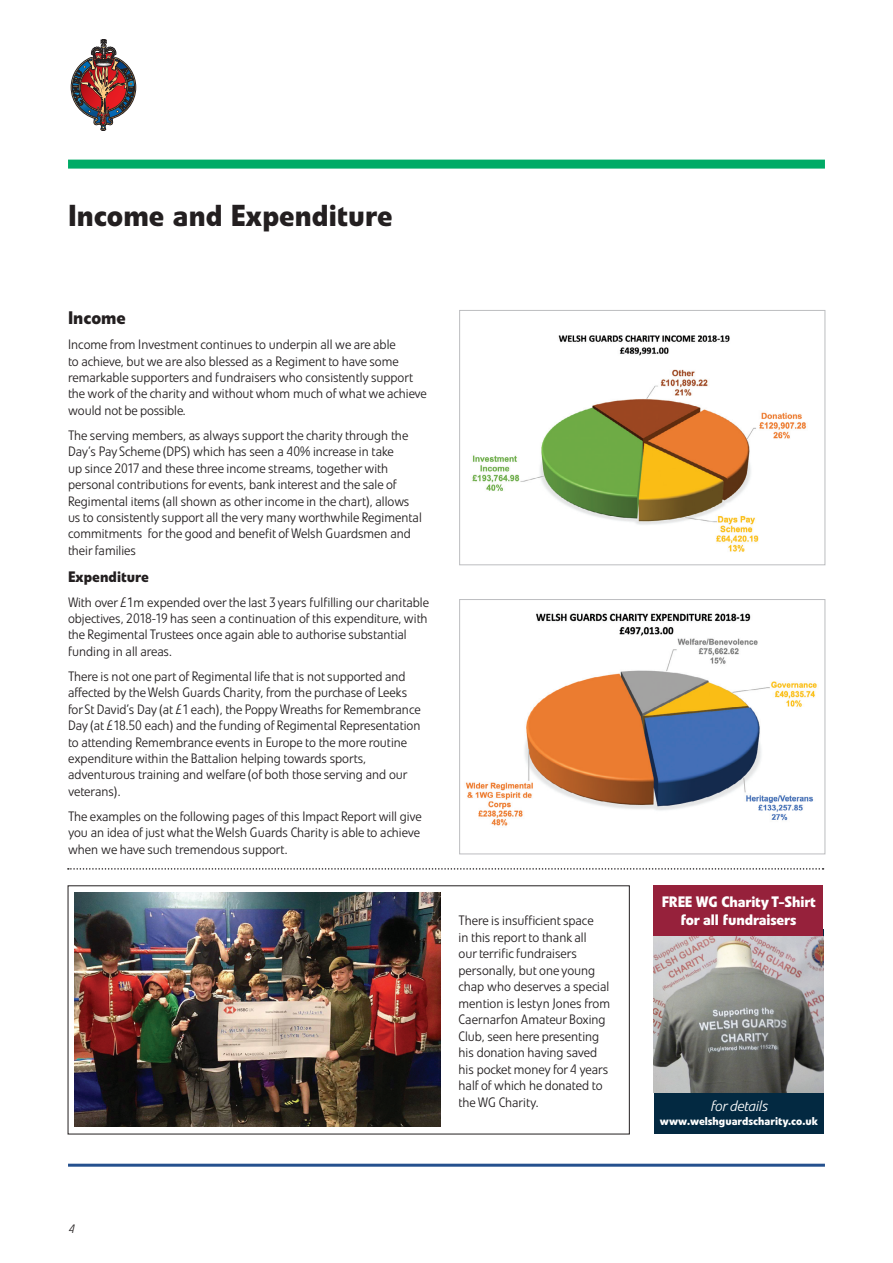
<style>
.page{position:relative;width:893px;height:1263px;background:#fff}
.page>*{position:absolute;margin:0;border:0;box-sizing:border-box;transform-origin:0 0}
.t1{font:700 30px "Evo BQ";color:#231f20}
.t2{font:700 18px "Evo BQ";color:#231f20}
.t3{font:700 15px "Evo BQ";letter-spacing:-.01em;color:#fff}
.t4{font:700 15px "Evo BQ";color:#231f20}
.t5{font:italic 300 15px "Evo BQ";color:#fff}
.t6{font:300 13.5px/16.5px "Evo BQ";color:#231f20}
.t7{font:italic 300 12px "Evo BQ";color:#231f20}
.t8{font:700 11.25px "Evo BQ";color:#fff}
</style>
<div class="page">
<hr style="left:68px;top:1164px;width:757px;height:3px;background:#24508e">
<div style="left:68px;top:160px;width:757px;height:9px;background:#00ab66"></div>
<img style="left:71px;top:39px;width:65px;height:92px">
<img style="left:472px;top:335px;width:335px;height:217px">
<div style="left:459px;top:310px;width:366px;height:255px;border:1px solid #bcbdc0"></div>
<img style="left:465px;top:613px;width:352px;height:213px">
<div style="left:459px;top:599px;width:366px;height:255px;border:1px solid #bcbdc0"></div>
<div style="left:654px;top:929px;width:170px;height:205px;background:#032941"></div>
<div style="left:654px;top:885px;width:169px;height:77px;background:#96213b"></div>
<img style="left:654px;top:937px;width:169px;height:155px">
<svg style="left:68px;top:868px;width:755px;height:2px"></svg>
<img style="left:74px;top:893px;width:366px;height:234px">
<h1 class="t1" style="left:68px;top:197px;width:326px">Income and Expenditure</h1>
<h2 class="t2" style="left:68px;top:307px;width:59px">Income</h2>
<p class="t6" style="left:68px;top:336px;width:360px">Income from Investment continues to underpin all we are able<br>to achieve, but we are also blessed as a Regiment to have some remarkable supporters and fundraisers who consistently support the work of the charity and without whom much of what we achieve would not be possible.</p>
<p class="t6" style="left:68px;top:427px;width:355px">The serving members, as always support the charity through the Day’s Pay Scheme (DPS) which has seen a 40% increase in take<br>up since 2017 and these three income streams, together with personal contributions for events, bank interest and the sale of Regimental items (all shown as other income in the chart), allows us to consistently support all the very many worthwhile Regimental commitments for the good and benefit of Welsh Guardsmen and their families</p>
<p class="t4" style="left:68px;top:567px;width:83px">Expenditure</p>
<p class="t6" style="left:68px;top:594px;width:363px">With over £1m expended over the last 3 years fulfilling our charitable objectives, 2018-19 has seen a continuation of this expenditure, with the Regimental Trustees once again able to authorise substantial funding in all areas.</p>
<p class="t6" style="left:68px;top:668px;width:354px">There is not one part of Regimental life that is not supported and affected by the Welsh Guards Charity, from the purchase of Leeks for St David’s Day (at £1 each), the Poppy Wreaths for Remembrance Day (at £18.50 each) and the funding of Regimental Representation to attending Remembrance events in Europe to the more routine expenditure within the Battalion helping towards sports, adventurous training and welfare (of both those serving and our veterans).</p>
<p class="t6" style="left:68px;top:808px;width:355px">The examples on the following pages of this Impact Report will give you an idea of just what the Welsh Guards Charity is able to achieve when we have such tremendous support.</p>
<p class="t3" style="left:662px;top:893px;width:156px">Free WG Charity T-Shirt</p>
<p class="t6" style="left:459px;top:912px;width:137px">There is insufficient space</p>
<p class="t3" style="left:681px;top:911px;width:117px">for all fundraisers</p>
<p class="t6" style="left:459px;top:929px;width:153px">in this report to thank all<br>our terrific fundraisers personally, but one young chap who deserves a special mention is Iestyn Jones from<br>Caernarfon Amateur Boxing<br>Club, seen here presenting his donation having saved his pocket money for 4 years half of which he donated to the WG Charity.</p>
<p class="t5" style="left:710px;top:1097px;width:59px">for details</p>
<p class="t8" style="left:660px;top:1114px;width:160px">www.welshguardscharity.co.uk</p>
<p class="t7" style="left:68px;top:1222px;width:7px">4</p>
</div>
